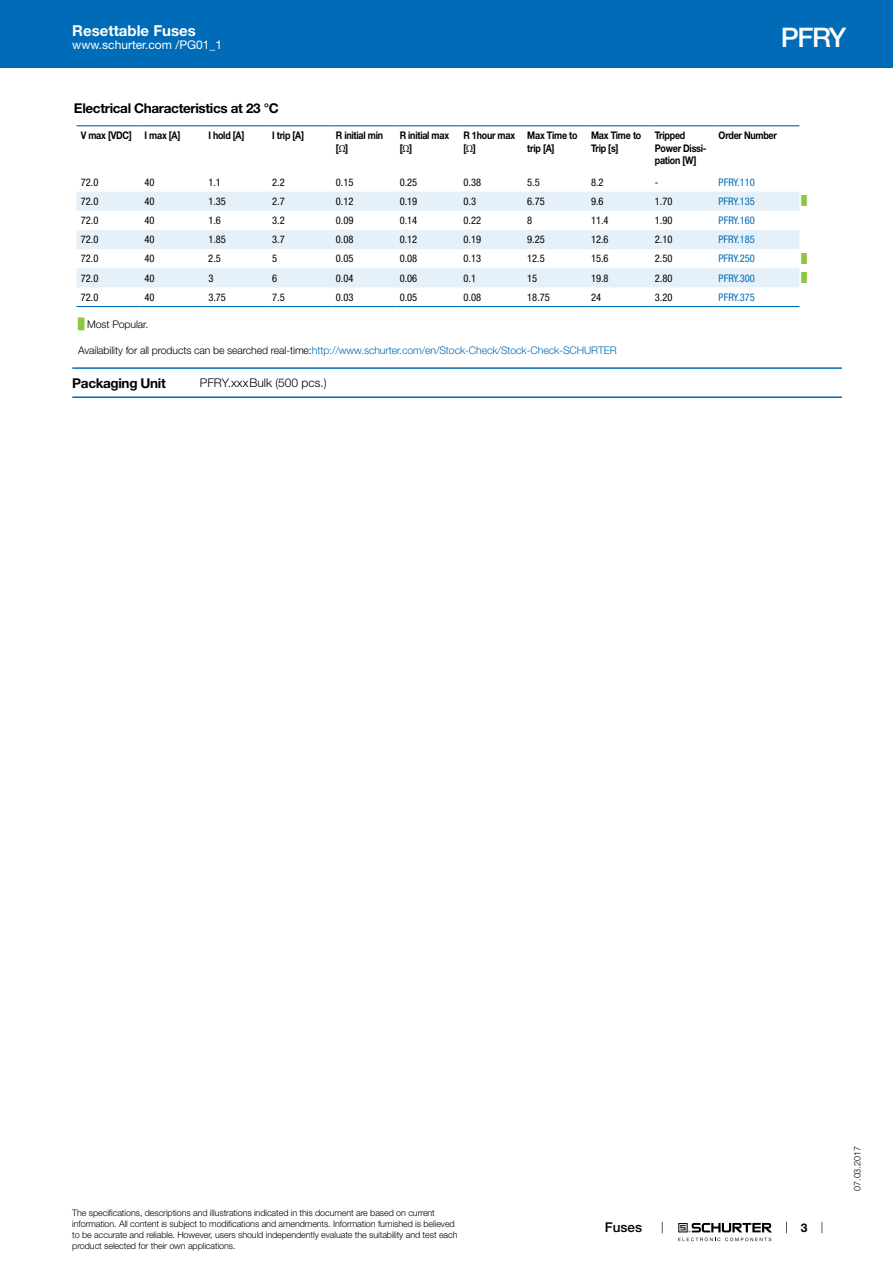
<style>
.page{position:relative;width:893px;height:1263px;background:#fff}
.page>*{position:absolute;margin:0;border:0;box-sizing:border-box;transform-origin:0 0}
.t1{font:500 27px "Helvetica Neue LT";color:#fff}
.t2{font:700 15px "Helvetica Neue LT";color:#fff}
.t3{font:700 13.5px "Helvetica Neue LT";letter-spacing:-.025em;color:#000}
.t4{font:500 13.5px "Helvetica Neue LT";color:#000}
.t5{font:12px "Helvetica Neue LT";color:#fff}
.t6{font:300 12px "Helvetica Neue LT";color:#000}
.t7{font:700 12px "Helvetica Neue LT";color:#000}
.t8{font:condensed 10.5px "Helvetica Neue LT";color:#000}
.t9{font:700 10.5px/12.6px "Helvetica Neue LT";letter-spacing:-.025em;color:#000;scale:.85 1}
.t10{font:300 10.5px "Helvetica Neue LT";letter-spacing:-.01em;color:#006bb6}
.t11{font:condensed 10.5px "Helvetica Neue LT";color:#006bb6}
.t12{font:300 10.5px "Helvetica Neue LT";letter-spacing:-.01em;color:#000}
.t13{font:300 9px/10.8px "Helvetica Neue LT";letter-spacing:-.01em;color:#000}
.t14{font:9px "Arial Unicode MS";color:#8dc63f}
.s1{font-family:"Arial Unicode MS";font-weight:400}
.s2{font-family:"Arial Unicode MS";font-weight:400;color:#8dc63f}
.s3{color:#000}
</style>
<div class="page">
<svg style="left:678px;top:1223px;width:94px;height:18px"></svg>
<div style="left:0;top:0;width:893px;height:68px;background:#006bb6"></div>
<svg style="left:77px;top:126px;width:722px;height:1px"></svg>
<svg style="left:77px;top:305px;width:722px;height:3px"></svg>
<svg style="left:77px;top:192px;width:722px;height:95px;fill:#e6f0f8"></svg>
<hr style="left:77px;top:125px;width:63px;height:1px;background:#006bb6">
<hr style="left:140px;top:125px;width:64px;height:1px;background:#006bb6">
<hr style="left:204px;top:125px;width:64px;height:1px;background:#006bb6">
<hr style="left:268px;top:125px;width:64px;height:1px;background:#006bb6">
<hr style="left:332px;top:125px;width:63px;height:1px;background:#006bb6">
<hr style="left:395px;top:125px;width:64px;height:1px;background:#006bb6">
<hr style="left:459px;top:125px;width:64px;height:1px;background:#006bb6">
<hr style="left:523px;top:125px;width:64px;height:1px;background:#006bb6">
<hr style="left:587px;top:125px;width:64px;height:1px;background:#006bb6">
<hr style="left:651px;top:125px;width:63px;height:1px;background:#006bb6">
<hr style="left:714px;top:125px;width:85px;height:1px;background:#006bb6">
<hr style="left:77px;top:306px;width:63px;height:1px;background:#006bb6">
<hr style="left:140px;top:306px;width:64px;height:1px;background:#006bb6">
<hr style="left:204px;top:306px;width:64px;height:1px;background:#006bb6">
<hr style="left:268px;top:306px;width:64px;height:1px;background:#006bb6">
<hr style="left:332px;top:306px;width:63px;height:1px;background:#006bb6">
<hr style="left:395px;top:306px;width:64px;height:1px;background:#006bb6">
<hr style="left:459px;top:306px;width:64px;height:1px;background:#006bb6">
<hr style="left:523px;top:306px;width:64px;height:1px;background:#006bb6">
<hr style="left:587px;top:306px;width:64px;height:1px;background:#006bb6">
<hr style="left:651px;top:306px;width:63px;height:1px;background:#006bb6">
<hr style="left:714px;top:306px;width:85px;height:1px;background:#006bb6">
<hr style="left:72px;top:367px;width:770px;height:2px;background:#006bb6">
<hr style="left:72px;top:396px;width:770px;height:2px;background:#006bb6">
<h2 class="t2" style="left:72px;top:21px;width:125px">Resettable Fuses</h2>
<h3 class="t5" style="left:72px;top:38px;width:151px">www.schurter.com /PG01_1</h3>
<h1 class="t1" style="left:781px;top:21px;width:67px">PFRY</h1>
<h3 class="t3" style="left:74px;top:99px;width:206px">Electrical Characteristics at 23 °C</h3>
<p class="t9" style="left:81px;top:129px;width:119px">V max [VDC] I max [A]</p>
<p class="t9" style="left:208px;top:129px;width:44px">I hold [A]</p>
<p class="t9" style="left:272px;top:129px;width:39px">I trip [A]</p>
<p class="t9" style="left:336px;top:129px;width:57px">R initial min [<span class="s1">Ω</span>]</p>
<p class="t9" style="left:400px;top:129px;width:60px">R initial max [<span class="s1">Ω</span>]</p>
<p class="t9" style="left:463px;top:129px;width:62px">R 1hour max [<span class="s1">Ω</span>]</p>
<p class="t9" style="left:527px;top:129px;width:61px">Max Time to trip [A]</p>
<p class="t9" style="left:591px;top:129px;width:61px">Max Time to<br>Trip [s]</p>
<p class="t9" style="left:655px;top:129px;width:62px">Tripped<br>Power Dissi&shy;pation [W]</p>
<p class="t9" style="left:719px;top:129px;width:70px">Order Number</p>
<p class="t8" style="left:81px;top:176px;width:19px">72.0</p>
<p class="t8" style="left:145px;top:176px;width:12px">40</p>
<p class="t8" style="left:208px;top:176px;width:14px">1.1</p>
<p class="t8" style="left:272px;top:176px;width:14px">2.2</p>
<p class="t8" style="left:336px;top:176px;width:19px">0.15</p>
<p class="t8" style="left:400px;top:176px;width:19px">0.25</p>
<p class="t8" style="left:463px;top:176px;width:19px">0.38</p>
<p class="t8" style="left:527px;top:176px;width:14px">5.5</p>
<p class="t8" style="left:591px;top:176px;width:14px">8.2</p>
<p class="t8" style="left:655px;top:176px;width:5px">-</p>
<p class="t11" style="left:719px;top:176px;width:38px">PFRY.110</p>
<p class="t8" style="left:81px;top:195px;width:19px">72.0</p>
<p class="t8" style="left:145px;top:195px;width:12px">40</p>
<p class="t8" style="left:208px;top:195px;width:19px">1.35</p>
<p class="t8" style="left:272px;top:195px;width:14px">2.7</p>
<p class="t8" style="left:336px;top:195px;width:19px">0.12</p>
<p class="t8" style="left:400px;top:195px;width:19px">0.19</p>
<p class="t8" style="left:463px;top:195px;width:14px">0.3</p>
<p class="t8" style="left:527px;top:195px;width:19px">6.75</p>
<p class="t8" style="left:591px;top:195px;width:14px">9.6</p>
<p class="t8" style="left:655px;top:195px;width:19px">1.70</p>
<p class="t11" style="left:719px;top:195px;width:38px">PFRY.135</p>
<p class="t14" style="left:801px;top:195px;width:7px">█</p>
<p class="t8" style="left:81px;top:214px;width:19px">72.0</p>
<p class="t8" style="left:145px;top:214px;width:12px">40</p>
<p class="t8" style="left:208px;top:214px;width:14px">1.6</p>
<p class="t8" style="left:272px;top:214px;width:14px">3.2</p>
<p class="t8" style="left:336px;top:214px;width:19px">0.09</p>
<p class="t8" style="left:400px;top:214px;width:19px">0.14</p>
<p class="t8" style="left:463px;top:214px;width:19px">0.22</p>
<p class="t8" style="left:527px;top:214px;width:7px">8</p>
<p class="t8" style="left:591px;top:214px;width:19px">11.4</p>
<p class="t8" style="left:655px;top:214px;width:19px">1.90</p>
<p class="t11" style="left:719px;top:214px;width:38px">PFRY.160</p>
<p class="t8" style="left:81px;top:234px;width:19px">72.0</p>
<p class="t8" style="left:145px;top:234px;width:12px">40</p>
<p class="t8" style="left:208px;top:234px;width:19px">1.85</p>
<p class="t8" style="left:272px;top:234px;width:14px">3.7</p>
<p class="t8" style="left:336px;top:234px;width:19px">0.08</p>
<p class="t8" style="left:400px;top:234px;width:19px">0.12</p>
<p class="t8" style="left:463px;top:234px;width:19px">0.19</p>
<p class="t8" style="left:527px;top:234px;width:19px">9.25</p>
<p class="t8" style="left:591px;top:234px;width:19px">12.6</p>
<p class="t8" style="left:655px;top:234px;width:19px">2.10</p>
<p class="t11" style="left:719px;top:234px;width:38px">PFRY.185</p>
<p class="t8" style="left:81px;top:253px;width:19px">72.0</p>
<p class="t8" style="left:145px;top:253px;width:12px">40</p>
<p class="t8" style="left:208px;top:253px;width:14px">2.5</p>
<p class="t8" style="left:272px;top:253px;width:7px">5</p>
<p class="t8" style="left:336px;top:253px;width:19px">0.05</p>
<p class="t8" style="left:400px;top:253px;width:19px">0.08</p>
<p class="t8" style="left:463px;top:253px;width:19px">0.13</p>
<p class="t8" style="left:527px;top:253px;width:19px">12.5</p>
<p class="t8" style="left:591px;top:253px;width:19px">15.6</p>
<p class="t8" style="left:655px;top:253px;width:19px">2.50</p>
<p class="t11" style="left:719px;top:253px;width:38px">PFRY.250</p>
<p class="t14" style="left:801px;top:252px;width:7px">█</p>
<p class="t8" style="left:81px;top:272px;width:19px">72.0</p>
<p class="t8" style="left:145px;top:272px;width:12px">40</p>
<p class="t8" style="left:208px;top:272px;width:7px">3</p>
<p class="t8" style="left:272px;top:272px;width:7px">6</p>
<p class="t8" style="left:336px;top:272px;width:19px">0.04</p>
<p class="t8" style="left:400px;top:272px;width:19px">0.06</p>
<p class="t8" style="left:463px;top:272px;width:14px">0.1</p>
<p class="t8" style="left:527px;top:272px;width:12px">15</p>
<p class="t8" style="left:591px;top:272px;width:19px">19.8</p>
<p class="t8" style="left:655px;top:272px;width:19px">2.80</p>
<p class="t11" style="left:719px;top:272px;width:38px">PFRY.300</p>
<p class="t14" style="left:801px;top:271px;width:7px">█</p>
<p class="t8" style="left:81px;top:291px;width:19px">72.0</p>
<p class="t8" style="left:145px;top:291px;width:12px">40</p>
<p class="t8" style="left:208px;top:291px;width:19px">3.75</p>
<p class="t8" style="left:272px;top:291px;width:14px">7.5</p>
<p class="t8" style="left:336px;top:291px;width:19px">0.03</p>
<p class="t8" style="left:400px;top:291px;width:19px">0.05</p>
<p class="t8" style="left:463px;top:291px;width:19px">0.08</p>
<p class="t8" style="left:527px;top:291px;width:24px">18.75</p>
<p class="t8" style="left:591px;top:291px;width:12px">24</p>
<p class="t8" style="left:655px;top:291px;width:19px">3.20</p>
<p class="t11" style="left:719px;top:291px;width:38px">PFRY.375</p>
<p class="t12" style="left:78px;top:317px;width:72px"><span class="s2">█</span> Most Popular.</p>
<p class="t10" style="left:78px;top:344px;width:540px"><span class="s3">Availability for all products can be searched real-time:</span>http://www.schurter.com/en/Stock-Check/Stock-Check-SCHURTER</p>
<h3 class="t3" style="left:72px;top:375px;width:95px">Packaging Unit</h3>
<h3 class="t6" style="left:200px;top:375px;width:128px">PFRY.xxxBulk (500 pcs.)</h3>
<p class="t13" style="left:72px;top:1207px;width:387px">The specifications, descriptions and illustrations indicated in this document are based on current information. All content is subject to modifications and amendments. Information furnished is believed to be accurate and reliable. However, users should independently evaluate the suitability and test each product selected for their own applications.</p>
<h3 class="t4" style="left:605px;top:1219px;width:39px">Fuses</h3>
<h3 class="t7" style="left:801px;top:1220px;width:8px">3</h3>
<p class="t13" style="left:852px;top:1191px;width:46px;rotate:-90deg">07.03.2017</p>
</div>
